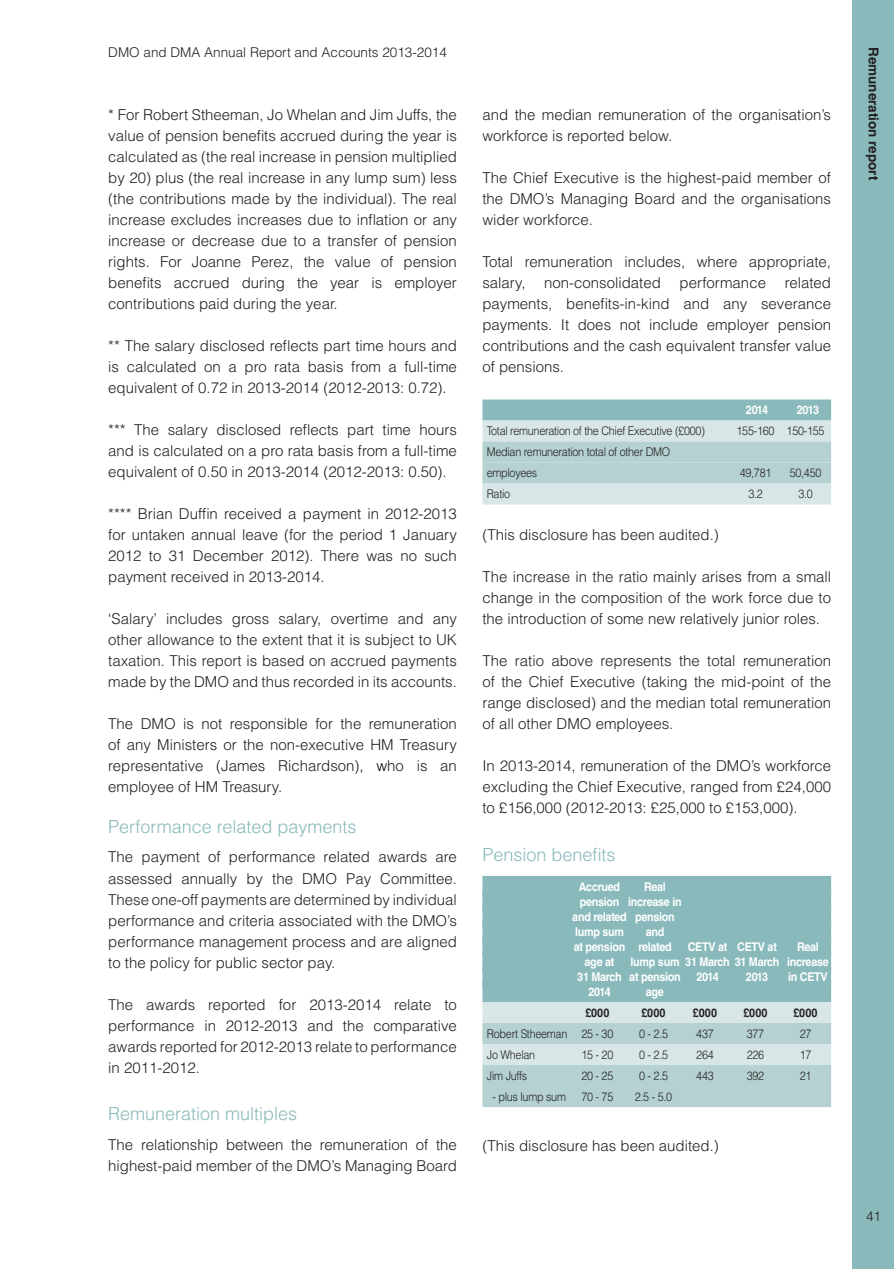
<style>
.page{position:relative;width:894px;height:1269px;background:#fff}
.page>*{position:absolute;margin:0;border:0;box-sizing:border-box;transform-origin:0 0}
.t1{font:300 18px "Helvetica LT Std";color:#8ab9bb}
.t2{font:300 15px/21px "Helvetica LT Std";color:#231f20;text-align:justify}
.t3{font:300 13.5px "Helvetica LT Std";color:#231f20}
.t4{font:700 13.5px "Helvetica LT Std";color:#231f20}
.t5{font:300 12px/21px "Helvetica LT Std";letter-spacing:-.025em;color:#231f20;scale:.9 1}
.t6{font:700 12px/15px "Helvetica LT Std";letter-spacing:-.025em;color:#fff;scale:.9 1}
.t7{font:700 12px "Helvetica LT Std";letter-spacing:.015em;color:#231f20;scale:.9 1}
.s1{color:#000}
</style>
<div class="page">
<div style="left:852px;top:0;width:42px;height:1268px;background:#8ab9bb"></div>
<div style="left:482px;top:399px;width:349px;height:21px;background:#8ab9bb"></div>
<div style="left:482px;top:420px;width:349px;height:21px;background:#d8e6e7"></div>
<div style="left:482px;top:441px;width:349px;height:21px;background:#b5d1d2"></div>
<div style="left:482px;top:462px;width:349px;height:21px;background:#b5d1d2"></div>
<div style="left:482px;top:483px;width:349px;height:21px;background:#d8e6e7"></div>
<div style="left:482px;top:875px;width:349px;height:21px;background:#8ab9bb"></div>
<div style="left:482px;top:890px;width:349px;height:21px;background:#8ab9bb"></div>
<div style="left:482px;top:905px;width:349px;height:21px;background:#8ab9bb"></div>
<div style="left:482px;top:920px;width:349px;height:21px;background:#8ab9bb"></div>
<div style="left:482px;top:935px;width:349px;height:21px;background:#8ab9bb"></div>
<div style="left:482px;top:950px;width:349px;height:21px;background:#8ab9bb"></div>
<div style="left:482px;top:965px;width:349px;height:21px;background:#8ab9bb"></div>
<div style="left:482px;top:980px;width:349px;height:21px;background:#8ab9bb"></div>
<div style="left:482px;top:1001px;width:349px;height:21px;background:#d8e6e7"></div>
<div style="left:482px;top:1022px;width:349px;height:21px;background:#b5d1d2"></div>
<div style="left:482px;top:1043px;width:349px;height:21px;background:#d8e6e7"></div>
<div style="left:482px;top:1064px;width:349px;height:21px;background:#b5d1d2"></div>
<div style="left:482px;top:1085px;width:349px;height:21px;background:#b5d1d2"></div>
<p class="t3" style="left:108px;top:44px;width:340px">DMO and DMA Annual Report and Accounts 2013-2014</p>
<p class="t2" style="left:108px;top:104px;width:350px">* For Robert Stheeman, Jo Whelan and Jim Juffs, the value of pension benefits accrued during the year is calculated as (the real increase in pension multiplied by 20) plus (the real increase in any lump sum) less (the contributions made by the individual). The real increase excludes increases due to inflation or any increase or decrease due to a transfer of pension rights. For Joanne Perez, the value of pension benefits accrued during the year is employer contributions paid during the year.</p>
<p class="t2" style="left:108px;top:335px;width:350px">** The salary disclosed reflects part time hours and is calculated on a pro rata basis from a full-time equivalent of 0.72 in 2013-2014 (2012-2013: 0.72).</p>
<p class="t2" style="left:108px;top:419px;width:350px">*** The salary disclosed reflects part time hours and is calculated on a pro rata basis from a full-time equivalent of 0.50 in 2013-2014 (2012-2013: 0.50).</p>
<p class="t2" style="left:108px;top:503px;width:350px">**** Brian Duffin received a payment in 2012-2013 for untaken annual leave (for the period 1 January 2012 to 31 December 2012). There was no such payment received in 2013-2014.</p>
<p class="t2" style="left:108px;top:608px;width:350px">‘Salary’ includes gross salary, overtime and any other allowance to the extent that it is subject to UK taxation. This report is based on accrued payments made by the DMO and thus recorded in its accounts.</p>
<p class="t2" style="left:108px;top:713px;width:350px">The DMO is not responsible for the remuneration of any Ministers or the non-executive HM Treasury representative (James Richardson)<span class="s1">, w</span>ho is an employee of HM Treasury.</p>
<p class="t1" style="left:108px;top:815px;width:250px">Performance related payments</p>
<p class="t2" style="left:108px;top:846px;width:350px">The payment of performance related awards are assessed annually by the DMO Pay Committee.<br>These one-off payments are determined by individual performance and criteria associated with the DMO’s performance management process and are aligned to the policy for public sector pay.</p>
<p class="t2" style="left:108px;top:993px;width:350px">The awards reported for 2013-2014 relate to performance in 2012-2013 and the comparative awards reported for 2012-2013 relate to performance in 2011-2012.</p>
<p class="t1" style="left:108px;top:1102px;width:191px">Remuneration multiples</p>
<p class="t2" style="left:108px;top:1133px;width:350px">The relationship between the remuneration of the highest-paid member of the DMO’s Managing Board</p>
<p class="t2" style="left:482px;top:104px;width:350px">and the median remuneration of the organisation’s workforce is reported below.</p>
<p class="t2" style="left:482px;top:167px;width:350px">The Chief Executive is the highest-paid member of the DMO’s Managing Board and the organisations wider workforce.</p>
<p class="t2" style="left:482px;top:251px;width:350px">Total remuneration includes, where appropriate, salary, non-consolidated performance related payments, benefits-in-kind and any severance payments. It does not include employer pension contributions and the cash equivalent transfer value of pensions.</p>
<p class="t6" style="left:746px;top:402px;width:26px">2014</p>
<p class="t6" style="left:797px;top:402px;width:26px">2013</p>
<p class="t5" style="left:487px;top:420px;width:244px">Total remuneration of the Chief Executive (£000)</p>
<p class="t5" style="left:737px;top:420px;width:99px">155-160 150-155</p>
<p class="t5" style="left:487px;top:441px;width:206px">Median remuneration total of other DMO employees</p>
<p class="t5" style="left:740px;top:462px;width:37px">49,781</p>
<p class="t5" style="left:790px;top:462px;width:37px">50,450</p>
<p class="t5" style="left:487px;top:483px;width:28px">Ratio</p>
<p class="t5" style="left:748px;top:483px;width:18px">3.2</p>
<p class="t5" style="left:798px;top:483px;width:18px">3.0</p>
<p class="t2" style="left:482px;top:524px;width:238px">(This disclosure has been audited.)</p>
<p class="t2" style="left:482px;top:566px;width:350px">The increase in the ratio mainly arises from a small change in the composition of the work force due to the introduction of some new relatively junior roles.</p>
<p class="t2" style="left:482px;top:650px;width:350px">The ratio above represents the total remuneration of the Chief Executive (taking the mid-point of the range disclosed) and the median total remuneration of all other DMO employees.</p>
<p class="t2" style="left:482px;top:755px;width:350px">In 2013-2014, remuneration of the DMO’s workforce excluding the Chief Executive, ranged from £24,000 to £156,000 (2012-2013: £25,000 to £153,000).</p>
<p class="t1" style="left:482px;top:843px;width:135px">Pension benefits</p>
<p class="t6" style="left:579px;top:878px;width:47px">Accrued</p>
<p class="t6" style="left:644px;top:878px;width:26px">Real</p>
<p class="t6" style="left:580px;top:893px;width:115px">pension increase in</p>
<p class="t6" style="left:572px;top:908px;width:115px">and related pension</p>
<p class="t6" style="left:575px;top:923px;width:56px">lump sum</p>
<p class="t6" style="left:574px;top:923px;width:110px;text-indent:72px">and at pension related</p>
<p class="t6" style="left:688px;top:938px;width:101px">CETV at CETV at</p>
<p class="t6" style="left:797px;top:938px;width:26px">Real</p>
<p class="t6" style="left:577px;top:953px;width:281px;text-indent:53px">lump sum 31 March 31 March increase<br>31 March at pension</p>
<p class="t6" style="left:585px;top:953px;width:35px">age at</p>
<p class="t6" style="left:696px;top:968px;width:26px">2014</p>
<p class="t6" style="left:746px;top:968px;width:26px">2013</p>
<p class="t6" style="left:788px;top:968px;width:46px">in CETV</p>
<p class="t6" style="left:588px;top:983px;width:26px">2014</p>
<p class="t6" style="left:646px;top:983px;width:22px">age</p>
<p class="t7" style="left:585px;top:1004px;width:28px">£000</p>
<p class="t7" style="left:642px;top:1004px;width:28px">£000</p>
<p class="t7" style="left:693px;top:1004px;width:28px">£000</p>
<p class="t7" style="left:743px;top:1004px;width:28px">£000</p>
<p class="t7" style="left:794px;top:1004px;width:28px">£000</p>
<p class="t5" style="left:487px;top:1022px;width:142px">Robert Stheeman 25 - 30</p>
<p class="t5" style="left:639px;top:1022px;width:34px">0 - 2.5</p>
<p class="t5" style="left:696px;top:1022px;width:21px">437</p>
<p class="t5" style="left:747px;top:1022px;width:21px">377</p>
<p class="t5" style="left:800px;top:1022px;width:15px">27</p>
<p class="t5" style="left:487px;top:1043px;width:55px">Jo Whelan</p>
<p class="t5" style="left:581px;top:1043px;width:37px">15 - 20</p>
<p class="t5" style="left:639px;top:1043px;width:34px">0 - 2.5</p>
<p class="t5" style="left:696px;top:1043px;width:21px">264</p>
<p class="t5" style="left:747px;top:1043px;width:21px">226</p>
<p class="t5" style="left:800px;top:1043px;width:15px">17</p>
<p class="t5" style="left:487px;top:1064px;width:46px">Jim Juffs</p>
<p class="t5" style="left:581px;top:1064px;width:37px">20 - 25</p>
<p class="t5" style="left:639px;top:1064px;width:34px">0 - 2.5</p>
<p class="t5" style="left:696px;top:1064px;width:21px">443</p>
<p class="t5" style="left:747px;top:1064px;width:21px">392</p>
<p class="t5" style="left:800px;top:1064px;width:15px">21</p>
<p class="t5" style="left:492px;top:1085px;width:83px">- plus lump sum</p>
<p class="t5" style="left:581px;top:1085px;width:37px">70 - 75</p>
<p class="t5" style="left:635px;top:1085px;width:43px">2.5 - 5.0</p>
<p class="t2" style="left:482px;top:1134px;width:238px">(This disclosure has been audited.)</p>
<p class="t4" style="left:882px;top:47px;width:134px;rotate:90deg">Remuneration report</p>
<p class="t3" style="left:866px;top:1206px;width:17px">41</p>
</div>
